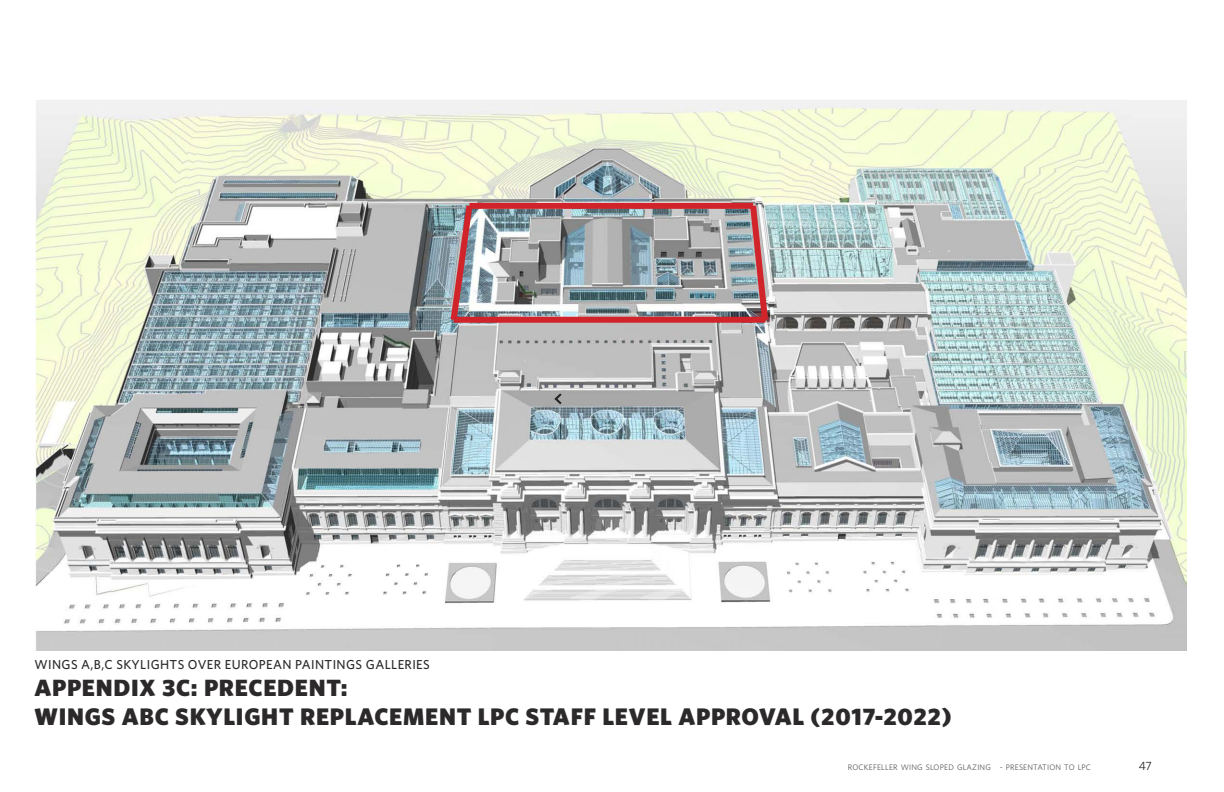
<style>
.page{position:relative;width:1224px;height:792px;background:#fff}
.page>*{position:absolute;margin:0;border:0;box-sizing:border-box;transform-origin:0 0}
.t1{font:900 24px "Whitney";letter-spacing:.03em;color:#2b292a}
.t2{font:500 13px "Whitney";letter-spacing:.03em;color:#2b292a}
.t3{font:12px "Whitney";color:#231f20}
.t4{font:8px "Whitney";letter-spacing:.02em;color:#57585a}
</style>
<div class="page">
<img style="left:35px;top:100px;width:1151px;height:551px">
<div style="left:469px;top:203px;width:284px;height:6px;background:#d1232a"></div>
<img style="left:747px;top:199px;width:25px;height:127px">
<div style="left:454px;top:317px;width:311px;height:6px;background:#d1232a"></div>
<img style="left:447px;top:199px;width:29px;height:128px">
<svg style="left:553px;top:391px;width:11px;height:15px"></svg>
<p class="t2" style="left:34px;top:656px;width:397px">WINGS A,B,C SKYLIGHTS OVER EUROPEAN PAINTINGS GALLERIES</p>
<p class="t1" style="left:34px;top:672px;width:315px">APPENDIX 3C: PRECEDENT:</p>
<p class="t1" style="left:34px;top:701px;width:919px">WINGS ABC SKYLIGHT REPLACEMENT LPC STAFF LEVEL APPROVAL (2017-2022)</p>
<p class="t4" style="left:848px;top:761px;width:245px">ROCKEFELLER WING SLOPED GLAZING - PRESENTATION TO LPC</p>
<p class="t3" style="left:1139px;top:757px;width:15px">47</p>
</div>
